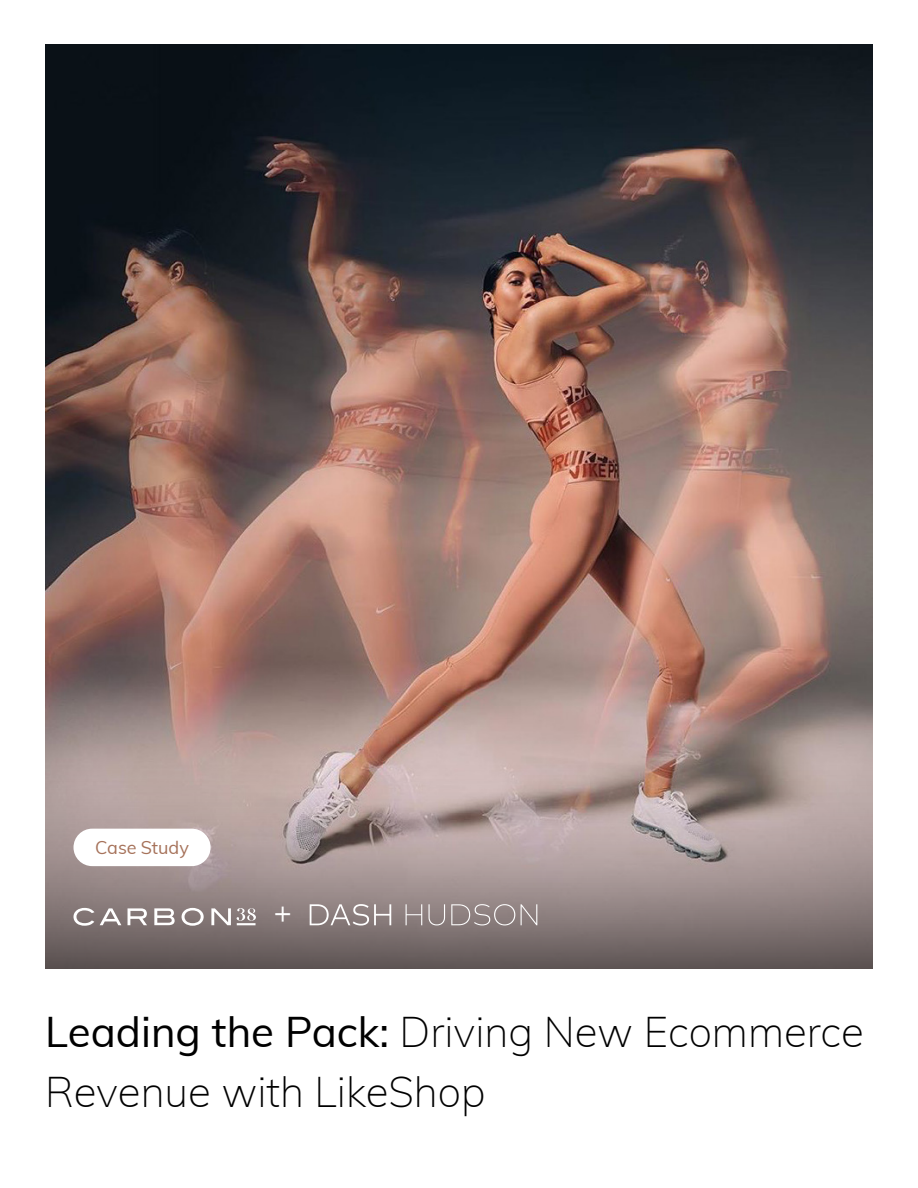
<style>
.page{position:relative;width:918px;height:1188px;background:#fff}
.page>*{position:absolute;margin:0;border:0;box-sizing:border-box;transform-origin:0 0}
.t1{font:200 42px/60px "Muli";color:#000}
.t2{font:30px "Muli";color:#fff}
.t3{font:18px "Muli";color:#a6725a}
.s1{font-weight:400}
</style>
<div class="page">
<img style="left:45px;top:45px;width:828px;height:712px">
<svg style="left:45px;top:757px;width:828px;height:212px;background:#9d8c8b"></svg>
<svg style="left:74px;top:908px;width:182px;height:18px"></svg>
<svg style="left:310px;top:904px;width:81px;height:22px;background:#a59a9a"></svg>
<svg style="left:406px;top:904px;width:16px;height:21px"></svg>
<svg style="left:429px;top:904px;width:16px;height:21px"></svg>
<svg style="left:451px;top:904px;width:64px;height:21px"></svg>
<svg style="left:521px;top:904px;width:16px;height:21px"></svg>
<div style="left:74px;top:829px;width:137px;height:37px;background:#fff;border-radius:19px"></div>
<p class="t3" style="left:95px;top:835px;width:95px">Case Study</p>
<p class="t2" style="left:274px;top:891px;width:19px">+</p>
<p class="t1" style="left:45px;top:1000px;width:820px"><span class="s1">Leading the Pack:</span> Driving New Ecommerce<br>Revenue with LikeShop</p>
</div>
